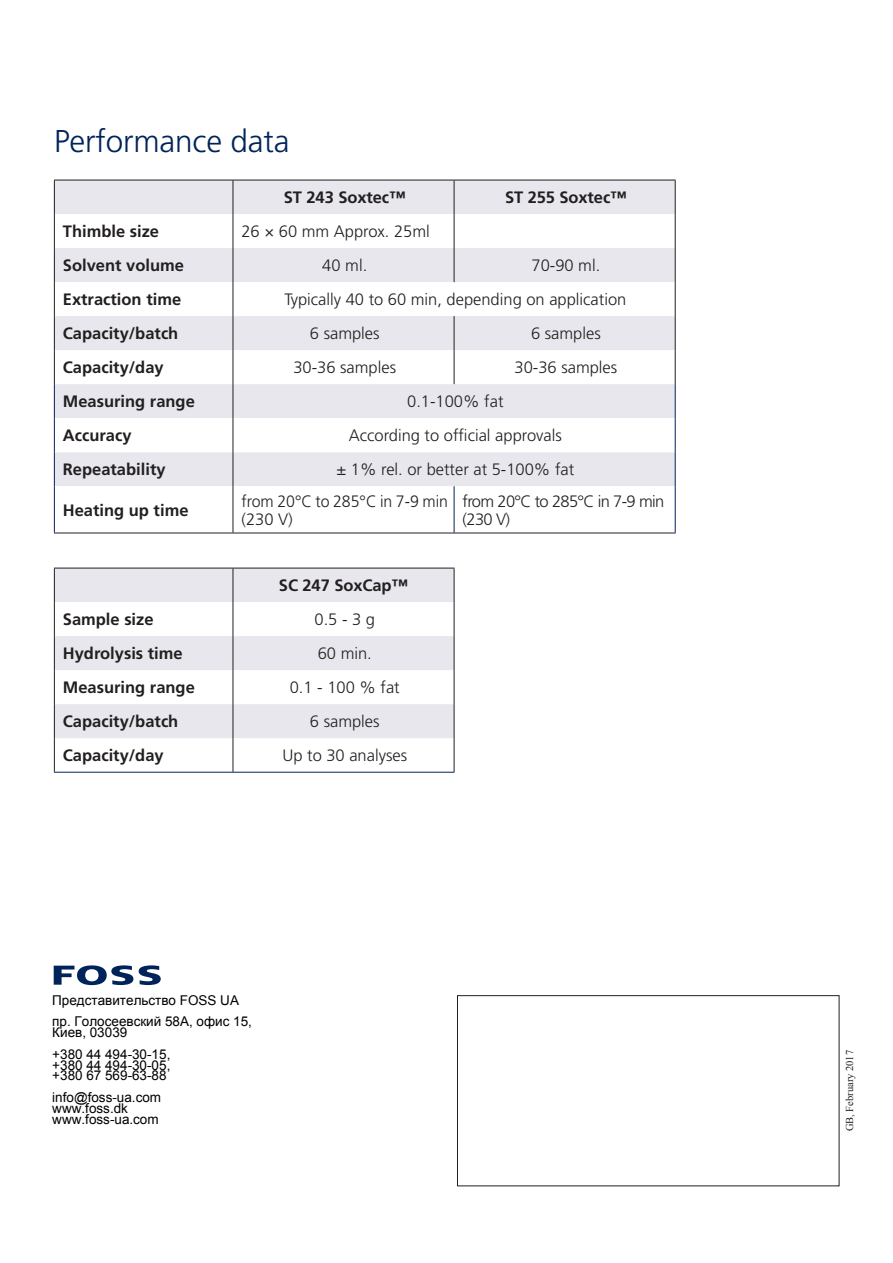
<style>
.page{position:relative;width:893px;height:1263px;background:#fff}
.page>*{position:absolute;margin:0;border:0;box-sizing:border-box;transform-origin:0 0}
.t1{font:300 31.5px "Frutiger";letter-spacing:-.005em;color:#002359}
.Boks_tekst{font:300 16.5px "Frutiger";color:#231f20}
.Boks_tekst-2{font:700 16.5px "Frutiger";color:#231f20}
.Boks_tekst-3{font:300 16.5px/18px "Frutiger";color:#231f20;scale:.96 1}
.Boks_tekst-4{font:300 16.5px/18px "Frutiger";letter-spacing:-.04em;color:#231f20}
.t2{font:13.5px/10.8px "Arial";color:#000}
.t3{font:12px "Frutiger";letter-spacing:-.005em;color:#231f20}
.t4{font:10.5px "Times New Roman";color:#231f20}
</style>
<div class="page">
<svg style="left:54px;top:965px;width:79px;height:20px"></svg>
<svg style="left:139px;top:965px;width:22px;height:20px"></svg>
<div style="left:457px;top:995px;width:382px;height:191px;border:1px solid #231f20"></div>
<svg style="left:55px;top:181px;width:620px;height:237px;fill:#e7e7ed"></svg>
<svg style="left:55px;top:418px;width:620px;height:115px"></svg>
<hr style="left:233px;top:214px;width:1px;height:34px;background:#231f20">
<hr style="left:233px;top:282px;width:1px;height:34px;background:#231f20">
<hr style="left:233px;top:350px;width:1px;height:34px;background:#231f20">
<hr style="left:54px;top:533px;width:179px;height:1px;background:#231f20">
<hr style="left:233px;top:533px;width:221px;height:1px;background:#231f20">
<hr style="left:454px;top:533px;width:222px;height:1px;background:#231f20">
<hr style="left:233px;top:180px;width:1px;height:34px;background:#231f20">
<hr style="left:233px;top:248px;width:1px;height:34px;background:#231f20">
<hr style="left:233px;top:316px;width:1px;height:34px;background:#231f20">
<hr style="left:233px;top:384px;width:1px;height:34px;background:#231f20">
<hr style="left:233px;top:418px;width:1px;height:34px;background:#231f20">
<hr style="left:233px;top:452px;width:1px;height:34px;background:#231f20">
<hr style="left:233px;top:486px;width:1px;height:47px;background:#231f20">
<hr style="left:54px;top:180px;width:179px;height:1px;background:#231f20">
<hr style="left:54px;top:180px;width:1px;height:34px;background:#231f20">
<hr style="left:233px;top:180px;width:221px;height:1px;background:#231f20">
<hr style="left:454px;top:180px;width:222px;height:1px;background:#231f20">
<hr style="left:454px;top:180px;width:1px;height:34px;background:#231f20">
<hr style="left:675px;top:180px;width:1px;height:34px;background:#231f20">
<hr style="left:54px;top:214px;width:1px;height:34px;background:#231f20">
<hr style="left:454px;top:214px;width:1px;height:34px;background:#231f20">
<hr style="left:675px;top:214px;width:1px;height:34px;background:#231f20">
<hr style="left:54px;top:248px;width:1px;height:34px;background:#231f20">
<hr style="left:454px;top:248px;width:1px;height:34px;background:#231f20">
<hr style="left:675px;top:248px;width:1px;height:34px;background:#231f20">
<hr style="left:54px;top:282px;width:1px;height:34px;background:#231f20">
<hr style="left:675px;top:282px;width:1px;height:34px;background:#231f20">
<hr style="left:54px;top:316px;width:1px;height:34px;background:#231f20">
<hr style="left:454px;top:316px;width:1px;height:34px;background:#231f20">
<hr style="left:675px;top:316px;width:1px;height:34px;background:#231f20">
<hr style="left:54px;top:350px;width:1px;height:34px;background:#231f20">
<hr style="left:454px;top:350px;width:1px;height:34px;background:#231f20">
<hr style="left:675px;top:350px;width:1px;height:34px;background:#231f20">
<hr style="left:54px;top:384px;width:1px;height:34px;background:#002359">
<hr style="left:675px;top:384px;width:1px;height:34px;background:#002359">
<hr style="left:54px;top:418px;width:1px;height:34px;background:#002359">
<hr style="left:675px;top:418px;width:1px;height:34px;background:#002359">
<hr style="left:54px;top:452px;width:1px;height:34px;background:#002359">
<hr style="left:675px;top:452px;width:1px;height:34px;background:#002359">
<hr style="left:54px;top:486px;width:1px;height:47px;background:#002359">
<hr style="left:454px;top:486px;width:1px;height:47px;background:#002359">
<hr style="left:675px;top:486px;width:1px;height:47px;background:#002359">
<svg style="left:55px;top:569px;width:399px;height:169px;fill:#e7e7ed"></svg>
<hr style="left:233px;top:602px;width:1px;height:34px;background:#231f20">
<hr style="left:233px;top:670px;width:1px;height:34px;background:#231f20">
<hr style="left:233px;top:738px;width:1px;height:34px;background:#231f20">
<hr style="left:233px;top:568px;width:1px;height:34px;background:#231f20">
<hr style="left:233px;top:636px;width:1px;height:34px;background:#231f20">
<hr style="left:233px;top:704px;width:1px;height:34px;background:#231f20">
<hr style="left:54px;top:772px;width:179px;height:1px;background:#002359">
<hr style="left:233px;top:772px;width:221px;height:1px;background:#002359">
<hr style="left:54px;top:568px;width:179px;height:1px;background:#231f20">
<hr style="left:54px;top:568px;width:1px;height:34px;background:#231f20">
<hr style="left:233px;top:568px;width:221px;height:1px;background:#231f20">
<hr style="left:454px;top:568px;width:1px;height:34px;background:#231f20">
<hr style="left:54px;top:602px;width:1px;height:34px;background:#231f20">
<hr style="left:454px;top:602px;width:1px;height:34px;background:#231f20">
<hr style="left:54px;top:636px;width:1px;height:34px;background:#231f20">
<hr style="left:454px;top:636px;width:1px;height:34px;background:#231f20">
<hr style="left:54px;top:670px;width:1px;height:34px;background:#231f20">
<hr style="left:454px;top:670px;width:1px;height:34px;background:#231f20">
<hr style="left:54px;top:704px;width:1px;height:34px;background:#231f20">
<hr style="left:454px;top:704px;width:1px;height:34px;background:#231f20">
<hr style="left:54px;top:738px;width:1px;height:34px;background:#231f20">
<hr style="left:454px;top:738px;width:1px;height:34px;background:#231f20">
<p class="t1" style="left:54px;top:124px;width:237px">Performance data</p>
<p class="Boks_tekst-2" style="left:284px;top:188px;width:123px">ST 243 Soxtec™</p>
<p class="Boks_tekst-2" style="left:505px;top:188px;width:123px">ST 255 Soxtec™</p>
<p class="Boks_tekst-2" style="left:63px;top:222px;width:98px">Thimble size</p>
<p class="Boks_tekst" style="left:241px;top:222px;width:190px">26 × 60 mm Approx. 25ml</p>
<p class="Boks_tekst-2" style="left:63px;top:256px;width:123px">Solvent volume</p>
<p class="Boks_tekst" style="left:322px;top:256px;width:46px">40 ml.</p>
<p class="Boks_tekst" style="left:531px;top:256px;width:70px">70-90 ml.</p>
<p class="Boks_tekst-2" style="left:63px;top:290px;width:120px">Extraction time</p>
<p class="Boks_tekst" style="left:284px;top:290px;width:344px">Typically 40 to 60 min, depending on application</p>
<p class="Boks_tekst-2" style="left:63px;top:324px;width:117px">Capacity/batch</p>
<p class="Boks_tekst" style="left:310px;top:324px;width:71px">6 samples</p>
<p class="Boks_tekst" style="left:531px;top:324px;width:71px">6 samples</p>
<p class="Boks_tekst-2" style="left:63px;top:358px;width:102px">Capacity/day</p>
<p class="Boks_tekst" style="left:293px;top:358px;width:104px">30-36 samples</p>
<p class="Boks_tekst" style="left:515px;top:358px;width:104px">30-36 samples</p>
<p class="Boks_tekst-2" style="left:63px;top:392px;width:134px">Measuring range</p>
<p class="Boks_tekst" style="left:407px;top:392px;width:98px">0.1-100% fat</p>
<p class="Boks_tekst-2" style="left:63px;top:426px;width:70px">Accuracy</p>
<p class="Boks_tekst" style="left:349px;top:426px;width:215px">According to official approvals</p>
<p class="Boks_tekst-2" style="left:63px;top:460px;width:104px">Repeatability</p>
<p class="Boks_tekst" style="left:336px;top:460px;width:239px">± 1% rel. or better at 5-100% fat</p>
<p class="Boks_tekst-2" style="left:63px;top:500px;width:127px">Heating up time</p>
<p class="Boks_tekst-3" style="left:241px;top:492px;width:217px">from 20°C to 285°C in 7-9 min (230 V)</p>
<p class="Boks_tekst-4" style="left:463px;top:492px;width:203px">from 20°C to 285°C in 7-9 min (230 V)</p>
<p class="Boks_tekst-2" style="left:279px;top:576px;width:131px">SC 247 SoxCap™</p>
<p class="Boks_tekst-2" style="left:63px;top:610px;width:92px">Sample size</p>
<p class="Boks_tekst" style="left:314px;top:610px;width:62px">0.5 - 3 g</p>
<p class="Boks_tekst-2" style="left:63px;top:644px;width:121px">Hydrolysis time</p>
<p class="Boks_tekst" style="left:318px;top:644px;width:56px">60 min.</p>
<p class="Boks_tekst-2" style="left:63px;top:678px;width:134px">Measuring range</p>
<p class="Boks_tekst" style="left:290px;top:678px;width:112px">0.1 - 100 % fat</p>
<p class="Boks_tekst-2" style="left:63px;top:712px;width:117px">Capacity/batch</p>
<p class="Boks_tekst" style="left:310px;top:712px;width:71px">6 samples</p>
<p class="Boks_tekst-2" style="left:63px;top:746px;width:102px">Capacity/day</p>
<p class="Boks_tekst" style="left:282px;top:746px;width:126px">Up to 30 analyses</p>
<p class="t2" style="left:52px;top:989px;width:201px;line-height:21.6px">Представительство FOSS UA пр. Голосеевский 58А, офис 15,</p>
<p class="t2" style="left:52px;top:1022px;width:120px;line-height:21.6px">Киев, 03039<br>+380 44 494-30-15,</p>
<p class="t2" style="left:52px;top:1059px;width:120px">+380 44 494-30-05, +380 67 569-63-88</p>
<p class="t2" style="left:52px;top:1092px;width:110px">info@foss-ua.com www.foss.dk www.foss-ua.com</p>
<p class="t3" style="left:54px;top:1053px;width:59px">Foss Allé 1</p>
<p class="t3" style="left:54px;top:1069px;width:103px">DK-3400 Hilleroed</p>
<p class="t3" style="left:54px;top:1086px;width:52px">Denmark</p>
<p class="t3" style="left:54px;top:1114px;width:110px">Tel.: +45 7010 3370</p>
<p class="t4" style="left:842px;top:1131px;width:83px;rotate:-90deg">GB, February 2017</p>
</div>
